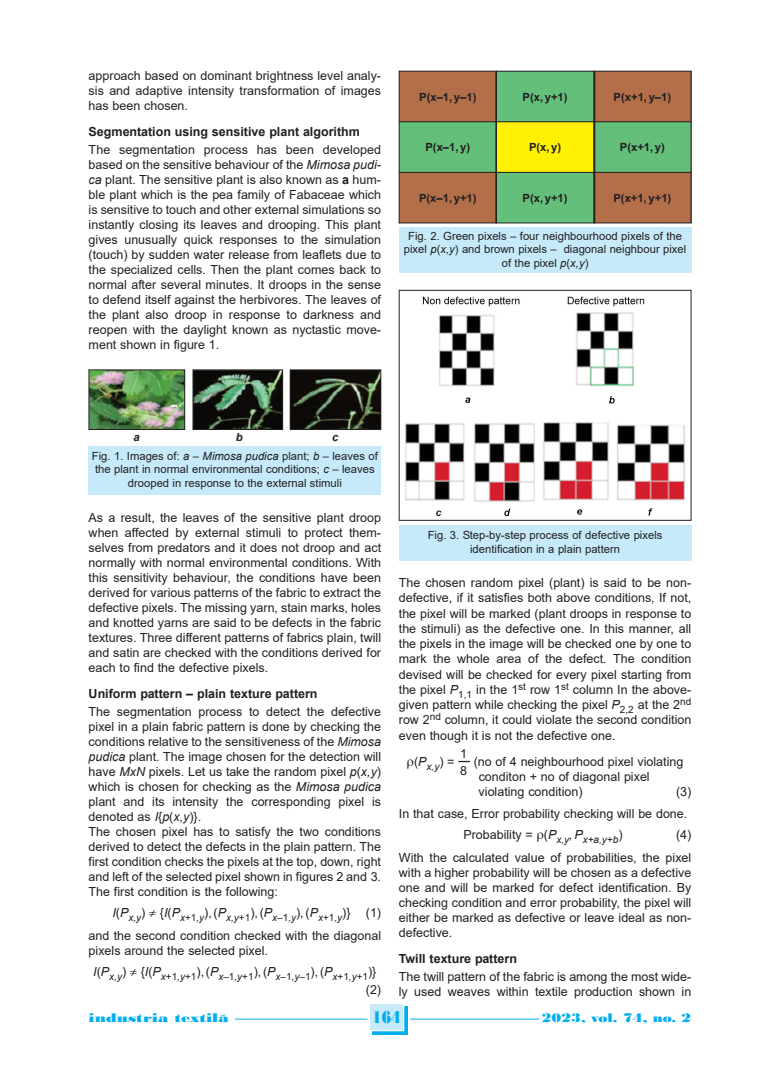
<style>
.page{position:relative;width:780px;height:1088px;background:#fff}
.page>*{position:absolute;margin:0;border:0;box-sizing:border-box;transform-origin:0 0}
.t1{font:18.12px "Bodoni MT Black";color:#00aeef;scale:.8 1}
.t2{font:13.12px "Bodoni MT Black";color:#00aeef;scale:1.3 1}
.t3{font:13.12px "Bodoni MT Black";color:#00aeef;scale:1.14 1}
.t4{font:12.5px/15px "Arial";color:#231f20;text-align:justify}
.t5{font:700 12.5px "Arial";color:#231f20}
.t6{font:11.25px/13.5px "Arial";color:#231f20;text-align:center}
.t7{font:700 11.25px "Arial";color:#231f20}
.t8{font:italic 700 11.25px "Arial";color:#231f20}
.t9{font:10px "Arial";color:#231f20}
.s1{font-style:italic}
.s2{font-weight:700}
.s3{font-size:15px}
</style>
<div class="page">
<svg style="left:458px;top:761px;width:12px;height:1px"></svg>
<svg style="left:372px;top:1006px;width:36px;height:29px"></svg>
<div style="left:370px;top:1004px;width:33px;height:26px;background:#c6eafa"></div>
<hr style="left:225px;top:1019px;width:142px;height:1px;background:#00aeef">
<hr style="left:410px;top:1019px;width:139px;height:1px;background:#00aeef">
<div style="left:89px;top:1012px;width:146px;height:14px;background:#fff"></div>
<div style="left:539px;top:1012px;width:152px;height:14px;background:#fff"></div>
<div style="left:89px;top:446px;width:292px;height:48px;background:#c6eafa"></div>
<img style="left:91px;top:372px;width:92px;height:56px">
<div style="left:89px;top:370px;width:96px;height:60px;border:1px solid #231f20"></div>
<img style="left:195px;top:371px;width:86px;height:57px">
<div style="left:193px;top:369px;width:90px;height:61px;border:1px solid #231f20"></div>
<img style="left:292px;top:371px;width:87px;height:57px">
<div style="left:290px;top:369px;width:91px;height:61px;border:1px solid #231f20"></div>
<div style="left:399px;top:525px;width:292px;height:35px;background:#c6eafa"></div>
<img style="left:405px;top:296px;width:280px;height:220px">
<div style="left:399px;top:290px;width:292px;height:231px;border:1px solid #231f20"></div>
<div style="left:399px;top:228px;width:292px;height:45px;background:#c6eafa"></div>
<img style="left:691px;top:71px;width:1px;height:152px">
<div style="left:399px;top:71px;width:97px;height:51px;background:#b26f49"></div>
<div style="left:496px;top:71px;width:97px;height:51px;background:#64bf7b"></div>
<div style="left:593px;top:71px;width:98px;height:51px;background:#b26f49"></div>
<div style="left:399px;top:122px;width:97px;height:50px;background:#64bf7b"></div>
<div style="left:496px;top:122px;width:97px;height:50px;background:#fff101"></div>
<div style="left:593px;top:122px;width:98px;height:50px;background:#64bf7b"></div>
<div style="left:399px;top:172px;width:97px;height:51px;background:#b26f49"></div>
<div style="left:496px;top:172px;width:97px;height:51px;background:#64bf7b"></div>
<div style="left:593px;top:172px;width:98px;height:51px;background:#b26f49"></div>
<hr style="left:399px;top:71px;width:1px;height:152px;background:#231f20">
<hr style="left:496px;top:71px;width:1px;height:152px;background:#231f20">
<hr style="left:593px;top:71px;width:1px;height:152px;background:#231f20">
<hr style="left:690px;top:71px;width:1px;height:152px;background:#231f20">
<hr style="left:399px;top:71px;width:292px;height:1px;background:#231f20">
<hr style="left:399px;top:121px;width:292px;height:1px;background:#231f20">
<hr style="left:399px;top:172px;width:292px;height:1px;background:#231f20">
<hr style="left:399px;top:223px;width:292px;height:1px;background:#231f20">
<hr style="left:495px;top:71px;width:1px;height:152px;background:#231f20">
<hr style="left:594px;top:71px;width:1px;height:152px;background:#231f20">
<p class="t4" style="left:89px;top:68px;width:294px">approach based on dominant brightness level analy&shy;sis and adaptive intensity transformation of images has been chosen.</p>
<p class="t5" style="left:89px;top:124px;width:273px">Segmentation using sensitive plant algorithm</p>
<p class="t4" style="left:89px;top:142px;width:294px">The segmentation process has been developed based on the sensitive behaviour of the <span class="s1">Mimosa pudi&shy;ca</span> plant. The sensitive plant is also known as <span class="s2">a</span> hum&shy;ble plant which is the pea family of Fabaceae which is sensitive to touch and other external simulations so instantly closing its leaves and drooping. This plant gives unusually quick responses to the simulation (touch) by sudden water release from leaflets due to the specialized cells. Then the plant comes back to normal after several minutes. It droops in the sense to defend itself against the herbivores. The leaves of the plant also droop in response to darkness and reopen with the daylight known as nyctastic move&shy;ment shown in figure 1.</p>
<p class="t7" style="left:419px;top:90px;width:59px">P(x–1,y–1)</p>
<p class="t7" style="left:522px;top:90px;width:47px">P(x,y+1)</p>
<p class="t7" style="left:613px;top:90px;width:59px">P(x+1,y–1)</p>
<p class="t7" style="left:425px;top:141px;width:46px">P(x–1,y)</p>
<p class="t7" style="left:529px;top:141px;width:34px">P(x,y)</p>
<p class="t7" style="left:620px;top:141px;width:47px">P(x+1,y)</p>
<p class="t7" style="left:419px;top:192px;width:59px">P(x–1,y+1)</p>
<p class="t7" style="left:522px;top:192px;width:47px">P(x,y+1)</p>
<p class="t7" style="left:613px;top:192px;width:59px">P(x+1,y+1)</p>
<p class="t6" style="left:404px;top:229px;width:284px">Fig. 2. Green pixels – four neighbourhood pixels of the pixel <span class="s1">p</span>(<span class="s1">x,y</span>) and brown pixels – diagonal neighbour pixel of the pixel <span class="s1">p</span>(<span class="s1">x,y</span>)</p>
<p class="t8" style="left:133px;top:431px;width:8px">a</p>
<p class="t8" style="left:236px;top:431px;width:8px">b</p>
<p class="t8" style="left:332px;top:431px;width:8px">c</p>
<p class="t6" style="left:92px;top:449px;width:287px">Fig. 1. Images of: <span class="s1">a</span> – <span class="s1">Mimosa pudica</span> plant; <span class="s1">b</span> – leaves of the plant in normal environmental conditions; <span class="s1">c</span> – leaves drooped in response to the external stimuli</p>
<p class="t4" style="left:89px;top:510px;width:294px">As a result, the leaves of the sensitive plant droop when affected by external stimuli to protect them&shy;selves from predators and it does not droop and act normally with normal environmental conditions. With this sensitivity behaviour, the conditions have been derived for various patterns of the fabric to extract the defective pixels. The missing yarn, stain marks, holes and knotted yarns are said to be defects in the fabric textures. Three different patterns of fabrics plain, twill and satin are checked with the conditions derived for each to find the defective pixels.</p>
<p class="t5" style="left:89px;top:686px;width:230px">Uniform pattern – plain texture pattern</p>
<p class="t4" style="left:89px;top:704px;width:294px;text-align:left">The segmentation process to detect the defective pixel in a plain fabric pattern is done by checking the conditions relative to the sensitiveness of the <span class="s1">Mimosa pudica</span> plant. The image chosen for the detection will have <span class="s1">MxN</span> pixels. Let us take the random pixel <span class="s1">p</span>(<span class="s1">x,y</span>) which is chosen for checking as the <span class="s1">Mimosa pudica </span>plant and its intensity the corresponding pixel is denoted as <span class="s1">I</span>{<span class="s1">p</span>(<span class="s1">x,y</span>)}.<br>The chosen pixel has to satisfy the two conditions derived to detect the defects in the plain pattern. The first condition checks the pixels at the top, down, right and left of the selected pixel shown in figures 2 and 3.<br>The first condition is the following:</p>
<p class="t4" style="left:89px;top:901px;width:294px;line-height:23.1px;text-align:right"><span class="s1">I</span>(<span class="s1">P</span><sub>x,y</sub>) {<span class="s1">I</span>(<span class="s1">P</span><sub>x</sub><sub>+1</sub><sub>,y</sub>),(<span class="s1">P</span><sub>x,y</sub><sub>+1</sub>),(<span class="s1">P</span><sub>x</sub><sub>–1</sub><sub>,y</sub>),(<span class="s1">P</span><sub>x</sub><sub>+1</sub><sub>,y</sub>)} (1) and the second condition checked with the diagonal</p>
<p class="t4" style="left:89px;top:943px;width:181px">pixels around the selected pixel.</p>
<p class="t9" style="left:93px;top:971px;width:285px"><sup>I</sup><sup>(</sup><sup>P</sup><span class="s1">x,y</span><sup>)</sup> <sup>{</sup><sup>I</sup><sup>(</sup><sup>P</sup><span class="s1">x</span>+1<span class="s1">,y</span>+1<sup>),(</sup><sup>P</sup><span class="s1">x</span>–1<span class="s1">,y</span>+1<sup>),(</sup><sup>P</sup><span class="s1">x</span>–1<span class="s1">,y</span>–1<sup>),(</sup><sup>P</sup><span class="s1">x</span>+1<span class="s1">,y</span>+1<sup>)}</sup></p>
<p class="t4" style="left:366px;top:982px;width:17px">(2)</p>
<p class="t6" style="left:428px;top:528px;width:236px">Fig. 3. Step-by-step process of defective pixels identification in a plain pattern</p>
<p class="t4" style="left:399px;top:575px;width:294px">The chosen random pixel (plant) is said to be non&shy;defective, if it satisfies both above conditions, If not, the pixel will be marked (plant droops in response to the stimuli) as the defective one. In this manner, all the pixels in the image will be checked one by one to mark the whole area of the defect. The condition devised will be checked for every pixel starting from the pixel <span class="s1">P</span><sub>1,1</sub> in the 1<sup>st</sup> row 1<sup>st</sup> column In the above&shy;given pattern while checking the pixel <span class="s1">P</span><sub>2,2</sub> at the 2<sup>nd </sup>row 2<sup>nd</sup> column, it could violate the second condition even though it is not the defective one.</p>
<p class="t4" style="left:460px;top:746px;width:8px">1</p>
<p class="t4" style="left:414px;top:754px;width:42px">(<span class="s1">P</span><sub>x,y</sub>) =</p>
<p class="t4" style="left:473px;top:754px;width:211px">(no of 4 neighbourhood pixel violating</p>
<p class="t4" style="left:460px;top:763px;width:8px">8</p>
<p class="t4" style="left:478px;top:769px;width:172px">conditon + no of diagonal pixel violating condition)</p>
<p class="t4" style="left:676px;top:784px;width:17px">(3)</p>
<p class="t4" style="left:399px;top:806px;width:290px">In that case, Error probability checking will be done.</p>
<p class="t4" style="left:463px;top:827px;width:161px">Probability = (<span class="s1">P</span><sub>x,y</sub><span class="s1">,P</span><sub>x+a,y+b</sub>)</p>
<p class="t4" style="left:399px;top:823px;width:294px;line-height:23.2px;text-align:right">(4)<br>With the calculated value of probabilities, the pixel</p>
<p class="t4" style="left:399px;top:865px;width:294px">with a higher probability will be chosen as a defective one and will be marked for defect identification. By checking condition and error probability, the pixel will either be marked as defective or leave ideal as non&shy;defective.</p>
<p class="t5" style="left:399px;top:951px;width:120px">Twill texture pattern</p>
<p class="t4" style="left:399px;top:969px;width:294px">The twill pattern of the fabric is among the most wide&shy;ly used weaves within textile production shown in</p>
<p class="t2" style="left:89px;top:1010px;width:109px">industria textila<span class="s3">˘</span></p>
<h1 class="t1" style="left:372px;top:1006px;width:37px">164</h1>
<p class="t3" style="left:541px;top:1010px;width:133px">2023, vol. 74, no. 2</p>
</div>
